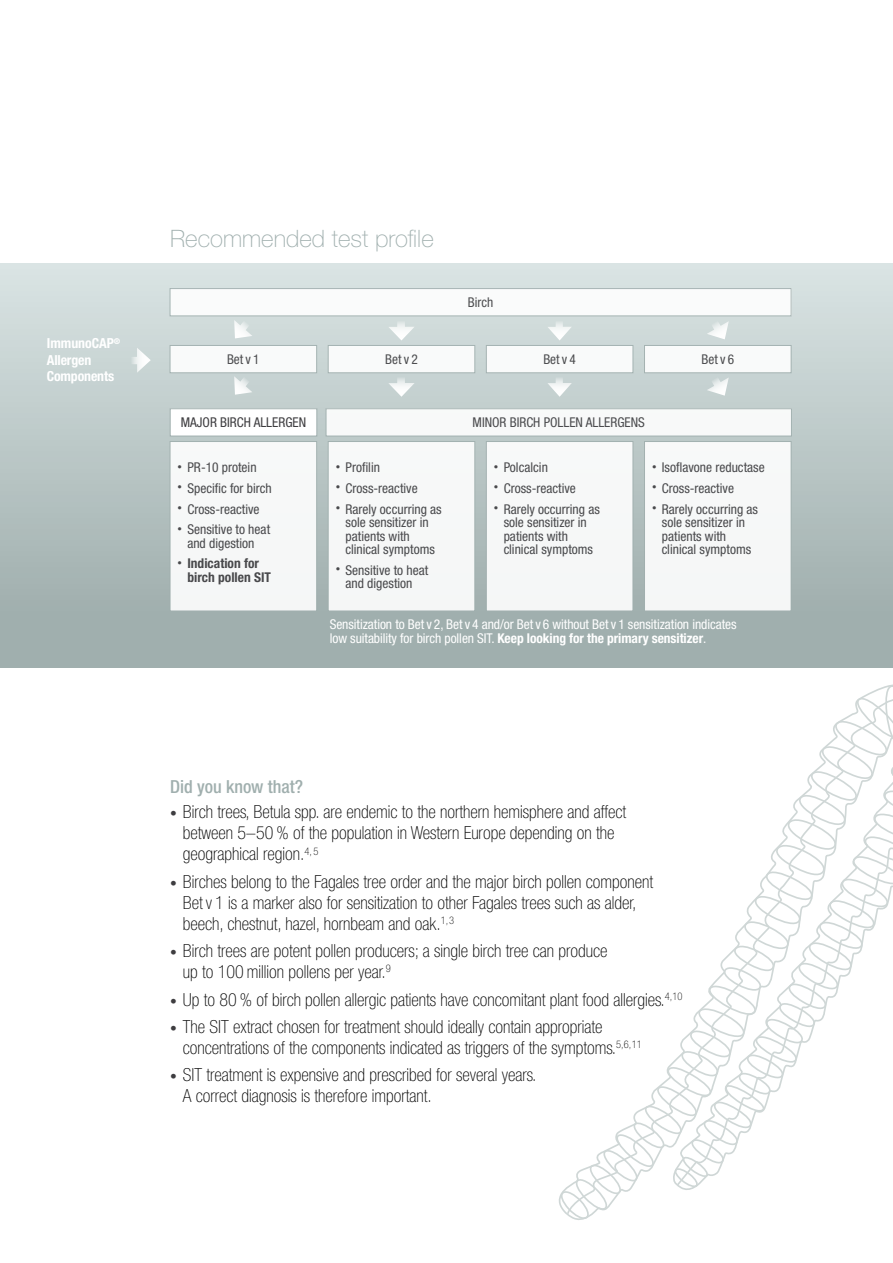
<style>
.page{position:relative;width:893px;height:1263px;background:#fff}
.page>*{position:absolute;margin:0;border:0;box-sizing:border-box;transform-origin:0 0}
.t1{font:100 24px "Helvetica Neue LT Std";color:#a0afae}
.t2{font:100 condensed 18px/21px "Helvetica Neue LT Std";color:#000}
.t3{font:500 condensed 18px "Helvetica Neue LT Std";color:#a0afae}
.t4{font:700 condensed 13.8px/16.2px "Helvetica Neue LT Std";letter-spacing:-.01em;color:#fff}
.t5{font:condensed 13.5px/13.5px "Helvetica Neue LT Std";color:#3e3d40}
.t6{font:condensed 13.5px/13.5px "Helvetica Neue LT Std";letter-spacing:-.005em;color:#fff}
.t7{font:700 condensed 13.5px/13.5px "Helvetica Neue LT Std";color:#3e3d40}
.s1{font-weight:700}
.s2{font-size:13.5px;color:#3e3d40}
</style>
<div class="page">
<div style="left:1px;top:264px;width:892px;height:404px;background:linear-gradient(to bottom,#d8e3e2,#99a9a8)"></div>
<svg style="left:566px;top:697px;width:327px;height:519px"></svg>
<svg style="left:130px;top:347px;width:21px;height:26px"></svg>
<div style="left:170px;top:441px;width:147px;height:170px;background:#f6f8f8"></div>
<div style="left:170px;top:441px;width:147px;height:170px;border:1px solid #a0afae"></div>
<div style="left:644px;top:441px;width:147px;height:170px;background:#f6f8f8"></div>
<div style="left:644px;top:441px;width:147px;height:170px;border:1px solid #a0afae"></div>
<div style="left:328px;top:441px;width:147px;height:170px;background:#f6f8f8"></div>
<div style="left:328px;top:441px;width:147px;height:170px;border:1px solid #a0afae"></div>
<div style="left:486px;top:441px;width:147px;height:170px;background:#f6f8f8"></div>
<div style="left:486px;top:441px;width:147px;height:170px;border:1px solid #a0afae"></div>
<div style="left:170px;top:289px;width:621px;height:27px;background:#fff"></div>
<div style="left:170px;top:288px;width:621px;height:28px;border:1px solid #a0afae"></div>
<svg style="left:388px;top:376px;width:27px;height:21px"></svg>
<div style="left:328px;top:345px;width:147px;height:28px;background:#fff"></div>
<div style="left:328px;top:345px;width:147px;height:28px;border:1px solid #a0afae"></div>
<svg style="left:547px;top:376px;width:25px;height:21px"></svg>
<div style="left:486px;top:345px;width:147px;height:28px;background:#fff"></div>
<div style="left:486px;top:345px;width:147px;height:28px;border:1px solid #a0afae"></div>
<svg style="left:707px;top:376px;width:22px;height:20px"></svg>
<div style="left:644px;top:345px;width:147px;height:28px;background:#fff"></div>
<div style="left:644px;top:345px;width:147px;height:28px;border:1px solid #a0afae"></div>
<svg style="left:234px;top:376px;width:18px;height:19px"></svg>
<div style="left:170px;top:345px;width:147px;height:28px;background:#fff"></div>
<div style="left:170px;top:345px;width:147px;height:28px;border:1px solid #a0afae"></div>
<div style="left:170px;top:409px;width:147px;height:27px;background:#fff"></div>
<div style="left:170px;top:408px;width:147px;height:28px;border:1px solid #a0afae"></div>
<svg style="left:388px;top:320px;width:27px;height:20px"></svg>
<svg style="left:547px;top:320px;width:25px;height:20px"></svg>
<svg style="left:707px;top:320px;width:22px;height:19px"></svg>
<svg style="left:234px;top:320px;width:18px;height:18px"></svg>
<div style="left:326px;top:409px;width:465px;height:27px;background:#f8f9f9"></div>
<div style="left:326px;top:408px;width:466px;height:28px;border:1px solid #a0afae"></div>
<p class="t4" style="left:47px;top:335px;width:75px">ImmunoCAP<sup>®<br></sup>Allergen<br>Components</p>
<h1 class="t1" style="left:170px;top:224px;width:265px">Recommended test profile</h1>
<p class="t5" style="left:468px;top:295px;width:27px">Birch</p>
<p class="t5" style="left:227px;top:352px;width:34px">Betv1</p>
<p class="t5" style="left:385px;top:352px;width:34px">Betv2</p>
<p class="t5" style="left:543px;top:352px;width:34px">Betv4</p>
<p class="t5" style="left:701px;top:352px;width:34px">Betv6</p>
<p class="t5" style="left:181px;top:416px;width:127px">MAJOR BIRCH ALLERGEN</p>
<p class="t5" style="left:473px;top:416px;width:174px">MINOR BIRCH POLLEN ALLERGENS</p>
<p class="t5" style="left:178px;top:461px;width:80px"><sup>•</sup> PR-10 protein</p>
<p class="t5" style="left:178px;top:481px;width:96px"><sup>•</sup> Specific for birch</p>
<p class="t5" style="left:178px;top:502px;width:83px"><sup>•</sup> Cross-reactive</p>
<p class="t5" style="left:178px;top:523px;width:94px;text-align:center"><sup>•</sup> Sensitive to heat and digestion</p>
<p class="t7" style="left:187px;top:557px;width:85px;text-indent:-10px"><sup>•</sup> Indication for birch pollen SIT</p>
<p class="t5" style="left:336px;top:461px;width:46px"><sup>•</sup> Profilin</p>
<p class="t5" style="left:336px;top:481px;width:83px"><sup>•</sup> Cross-reactive</p>
<p class="t5" style="left:345px;top:502px;width:98px;text-indent:-10px"><sup>•</sup> Rarely occurring as sole sensitizer in patients with clinical symptoms</p>
<p class="t5" style="left:336px;top:563px;width:94px;text-align:center"><sup>•</sup> Sensitive to heat and digestion</p>
<p class="t5" style="left:494px;top:461px;width:55px"><sup>•</sup> Polcalcin</p>
<p class="t5" style="left:494px;top:481px;width:83px"><sup>•</sup> Cross-reactive</p>
<p class="t5" style="left:504px;top:502px;width:98px;text-indent:-10px"><sup>•</sup> Rarely occurring as sole sensitizer in patients with clinical symptoms</p>
<p class="t5" style="left:652px;top:461px;width:114px"><sup>•</sup> Isoflavone reductase</p>
<p class="t5" style="left:652px;top:481px;width:83px"><sup>•</sup> Cross-reactive</p>
<p class="t5" style="left:662px;top:502px;width:98px;text-indent:-10px"><sup>•</sup> Rarely occurring as sole sensitizer in patients with clinical symptoms</p>
<p class="t6" style="left:330px;top:617px;width:408px">Sensitization to Bet v 2, Bet v 4 and/or Bet v 6 without Bet v 1 sensitization indicates low suitability for birch pollen SIT. <span class="s1">Keep looking for the primary sensitizer</span>.</p>
<p class="t3" style="left:170px;top:776px;width:135px">Did you know that?</p>
<p class="t2" style="left:183px;top:801px;width:445px;text-indent:-13px"><span class="s2">•</span> Birch trees, Betula spp. are endemic to the northern hemisphere and affect between 5–50 % of the population in Western Europe depending on the geographical region.<sup>4,</sup> <sup>5</sup></p>
<p class="t2" style="left:183px;top:871px;width:472px;text-indent:-13px"><span class="s2">•</span> Birches belong to the Fagales tree order and the major birch pollen component<br>Bet v 1 is a marker also for sensitization to other Fagales trees such as alder, beech, chestnut, hazel, hornbeam and oak.<sup>1,3</sup></p>
<p class="t2" style="left:183px;top:940px;width:426px;text-indent:-13px"><span class="s2">•</span> Birch trees are potent pollen producers; a single birch tree can produce up to 100 million pollens per year.<sup>9</sup></p>
<p class="t2" style="left:170px;top:989px;width:514px"><span class="s2">•</span> Up to 80 % of birch pollen allergic patients have concomitant plant food allergies.<sup>4,10</sup></p>
<p class="t2" style="left:183px;top:1016px;width:460px;text-indent:-13px"><span class="s2">•</span> The SIT extract chosen for treatment should ideally contain appropriate concentrations of the components indicated as triggers of the symptoms.<sup>5,6,11</sup></p>
<p class="t2" style="left:183px;top:1064px;width:355px;text-indent:-13px"><span class="s2">•</span> SIT treatment is expensive and prescribed for several years.<br>A correct diagnosis is therefore important.</p>
</div>
